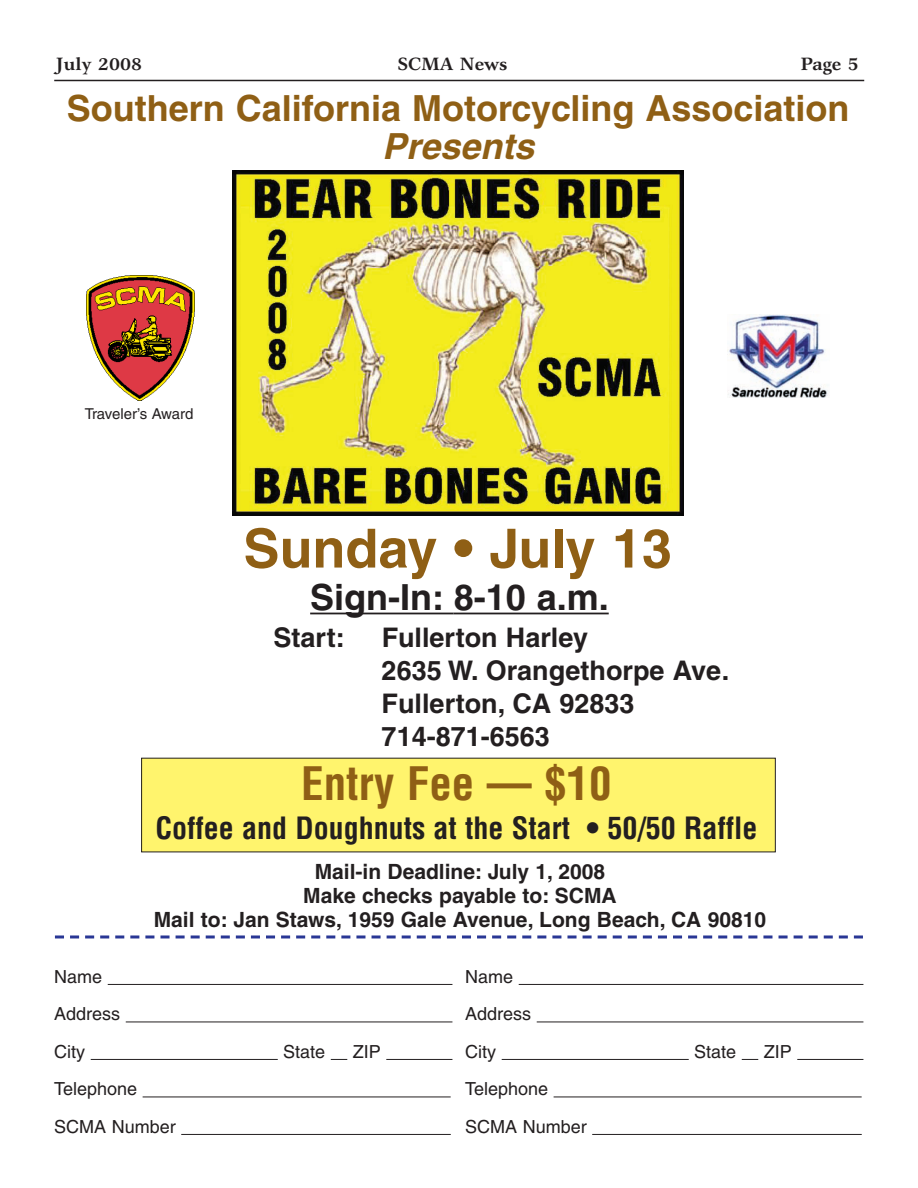
<style>
.page{position:relative;width:918px;height:1188px;background:#fff}
.page>*{position:absolute;margin:0;border:0;box-sizing:border-box;transform-origin:0 0}
.t1{font:700 54px "Helvetica";color:#8f5f15}
.t2{font:700 condensed 45px "Helvetica";color:#8f5f15}
.t3{font:700 36px "Helvetica";color:#8f5f15}
.t4{font:700 36px "Helvetica";color:#231f20}
.t5{font:italic 700 36px "Helvetica";color:#8f5f15}
.t6{font:700 condensed 30px "Helvetica";color:#231f20}
.t7{font:700 27px/33px "Helvetica";color:#231f20}
.t8{font:700 21px/24px "Helvetica";color:#231f20;text-align:center}
.t9{font:18px/37.5px "Helvetica";color:#231f20}
.t10{font:700 18px "Garth Graphic";color:#231f20}
.t11{font:15px "Helvetica";letter-spacing:-.01em;color:#231f20}
</style>
<div class="page">
<hr style="left:54px;top:80px;width:810px;height:1px;background:#231f20">
<div style="left:142px;top:758px;width:633px;height:94px;background:#fff46d"></div>
<img style="left:87px;top:275px;width:108px;height:125px">
<hr style="left:310px;top:613px;width:134px;height:1px;background:#231f20">
<hr style="left:454px;top:613px;width:155px;height:1px;background:#231f20">
<img style="left:233px;top:170px;width:451px;height:345px">
<svg style="left:55px;top:935px;width:808px;height:3px"></svg>
<hr style="left:108px;top:984px;width:344px;height:1px;background:#231f20">
<hr style="left:126px;top:1021px;width:326px;height:1px;background:#231f20">
<hr style="left:91px;top:1059px;width:187px;height:1px;background:#231f20">
<svg style="left:331px;top:1059px;width:16px;height:1px"></svg>
<hr style="left:386px;top:1059px;width:66px;height:1px;background:#231f20">
<hr style="left:143px;top:1096px;width:308px;height:1px;background:#231f20">
<hr style="left:181px;top:1134px;width:270px;height:1px;background:#231f20">
<hr style="left:519px;top:984px;width:344px;height:1px;background:#231f20">
<hr style="left:537px;top:1021px;width:326px;height:1px;background:#231f20">
<hr style="left:502px;top:1059px;width:187px;height:1px;background:#231f20">
<svg style="left:742px;top:1059px;width:16px;height:1px"></svg>
<hr style="left:797px;top:1059px;width:66px;height:1px;background:#231f20">
<hr style="left:554px;top:1096px;width:308px;height:1px;background:#231f20">
<hr style="left:592px;top:1134px;width:270px;height:1px;background:#231f20">
<img style="left:728px;top:315px;width:100px;height:82px">
<p class="t10" style="left:56px;top:57px;width:88px">July 2008</p>
<p class="t10" style="left:398px;top:57px;width:111px">SCMA News</p>
<p class="t10" style="left:801px;top:57px;width:60px">Page 5</p>
<h3 class="t3" style="left:67px;top:95px;width:784px">Southern California Motorcycling Association</h3>
<h3 class="t5" style="left:382px;top:133px;width:161px">Presents</h3>
<p class="t11" style="left:85px;top:408px;width:110px">Traveler’s Award</p>
<h1 class="t1" style="left:243px;top:529px;width:430px">Sunday • July 13</h1>
<h3 class="t4" style="left:310px;top:584px;width:300px">Sign-In: 8-10 a.m.</h3>
<p class="t7" style="left:274px;top:624px;width:73px">Start:</p>
<p class="t7" style="left:382px;top:624px;width:349px">Fullerton Harley<br>2635 W. Orangethorpe Ave.<br>Fullerton, CA 92833<br>714-871-6563</p>
<h2 class="t2" style="left:301px;top:767px;width:312px">Entry Fee — $10</h2>
<h3 class="t6" style="left:155px;top:817px;width:603px">Coffee and Doughnuts at the Start • 50/50 Raffle</h3>
<p class="t9" style="left:54px;top:959px;width:68px">Name<br>Address<br>City</p>
<p class="t8" style="left:154px;top:862px;width:614px">Mail-in Deadline: July 1, 2008<br>Make checks payable to: SCMA<br>Mail to: Jan Staws, 1959 Gale Avenue, Long Beach, CA 90810</p>
<p class="t9" style="left:283px;top:1034px;width:44px">State</p>
<p class="t9" style="left:353px;top:1034px;width:30px">ZIP</p>
<p class="t9" style="left:465px;top:959px;width:68px">Name<br>Address<br>City</p>
<p class="t9" style="left:694px;top:1034px;width:44px">State</p>
<p class="t9" style="left:764px;top:1034px;width:30px">ZIP</p>
<p class="t9" style="left:54px;top:1072px;width:123px">Telephone<br>SCMA Number</p>
<p class="t9" style="left:465px;top:1072px;width:123px">Telephone<br>SCMA Number</p>
</div>
